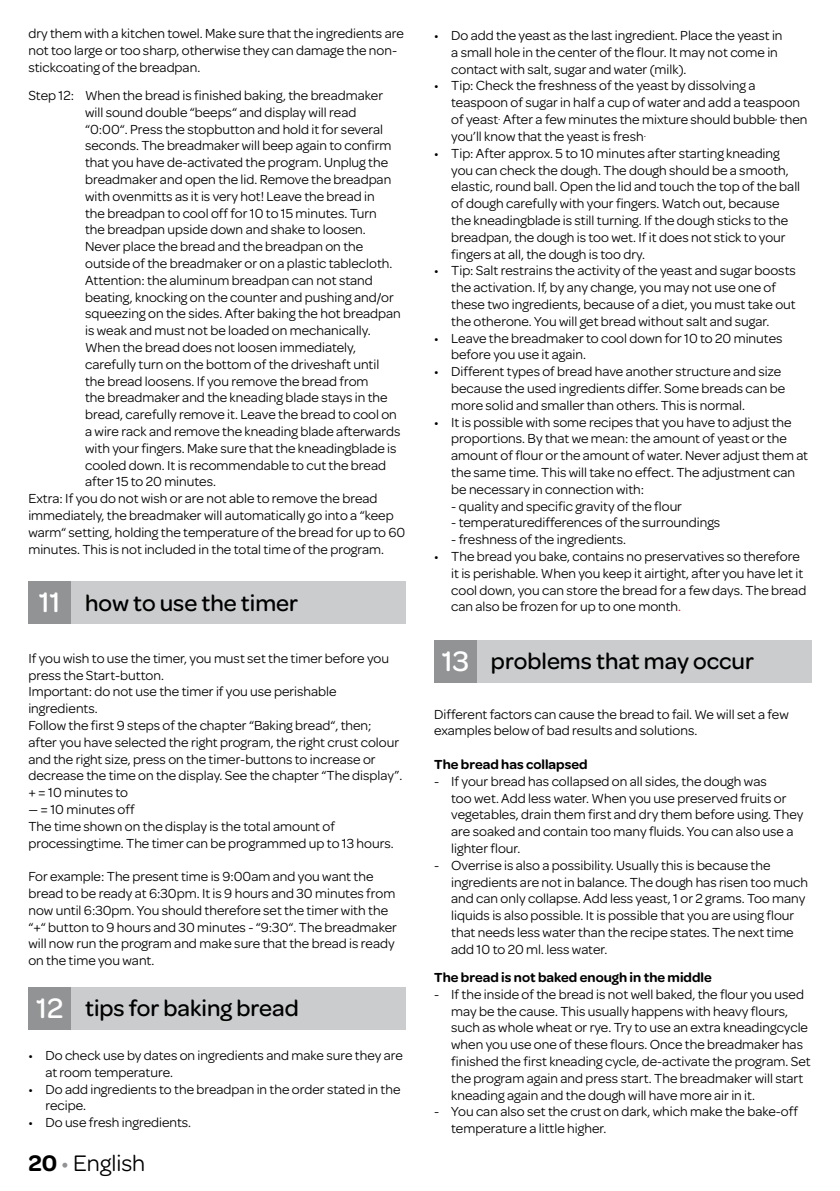
<style>
.page{position:relative;width:840px;height:1191px;background:#fff}
.page>*{position:absolute;margin:0;border:0;box-sizing:border-box;transform-origin:0 0}
.t1{font:500 24px "Omnes";color:#000}
.t2{font:24px "Omnes";color:#000}
.t3{font:14px/16.8px "Omnes";color:#000}
.t4{font:600 14px "Omnes";color:#000}
.s1{font-size:30px;color:#fff}
.s2{font-weight:600}
.s3{color:#929395}
.s4{color:#cd071e}
</style>
<div class="page">
<div style="left:57px;top:581px;width:348px;height:43px;background:#cacccd"></div>
<div style="left:28px;top:581px;width:43px;height:43px;background:#929395"></div>
<div style="left:57px;top:986px;width:348px;height:43px;background:#cacccd"></div>
<div style="left:28px;top:986px;width:43px;height:43px;background:#929395"></div>
<div style="left:462px;top:640px;width:349px;height:42px;background:#cacccd"></div>
<div style="left:434px;top:640px;width:42px;height:42px;background:#929395"></div>
<p class="t3" style="left:28px;top:24px;width:377px">dry them with a kitchen towel. Make sure that the ingredients are not too large or too sharp, otherwise they can damage the non&shy;stickcoating of the breadpan.</p>
<p class="t3" style="left:28px;top:86px;width:356px">Step 12: When the bread is finished baking, the breadmaker</p>
<p class="t3" style="left:85px;top:103px;width:272px">will sound double “beeps“ and display will read</p>
<p class="t3" style="left:85px;top:120px;width:299px">“0:00“. Press the stopbutton and hold it for several</p>
<p class="t3" style="left:85px;top:136px;width:307px">seconds. The breadmaker will beep again to confirm</p>
<p class="t3" style="left:85px;top:153px;width:304px">that you have de-activated the program. Unplug the</p>
<p class="t3" style="left:85px;top:170px;width:307px">breadmaker and open the lid. Remove the breadpan</p>
<p class="t3" style="left:85px;top:187px;width:291px">with ovenmitts as it is very hot! Leave the bread in</p>
<p class="t3" style="left:85px;top:204px;width:293px">the breadpan to cool off for 10 to 15 minutes. Turn</p>
<p class="t3" style="left:85px;top:220px;width:282px">the breadpan upside down and shake to loosen.</p>
<p class="t3" style="left:85px;top:237px;width:279px">Never place the bread and the breadpan on the</p>
<p class="t3" style="left:85px;top:254px;width:308px">outside of the breadmaker or on a plastic tablecloth.</p>
<p class="t3" style="left:85px;top:271px;width:289px">Attention: the aluminum breadpan can not stand</p>
<p class="t3" style="left:85px;top:288px;width:310px">beating, knocking on the counter and pushing and/or</p>
<p class="t3" style="left:85px;top:304px;width:317px">squeezing on the sides. After baking the hot breadpan</p>
<p class="t3" style="left:85px;top:321px;width:287px">is weak and must not be loaded on mechanically.</p>
<p class="t3" style="left:85px;top:338px;width:272px">When the bread does not loosen immediately,</p>
<p class="t3" style="left:85px;top:355px;width:295px">carefully turn on the bottom of the driveshaft until</p>
<p class="t3" style="left:85px;top:372px;width:285px">the bread loosens. If you remove the bread from</p>
<p class="t3" style="left:85px;top:388px;width:304px">the breadmaker and the kneading blade stays in the</p>
<p class="t3" style="left:85px;top:405px;width:313px">bread, carefully remove it. Leave the bread to cool on</p>
<p class="t3" style="left:85px;top:422px;width:316px">a wire rack and remove the kneading blade afterwards</p>
<p class="t3" style="left:85px;top:439px;width:313px">with your fingers. Make sure that the kneadingblade is</p>
<p class="t3" style="left:85px;top:456px;width:302px">cooled down. It is recommendable to cut the bread</p>
<p class="t3" style="left:85px;top:472px;width:132px">after 15 to 20 minutes.</p>
<p class="t3" style="left:28px;top:489px;width:350px">Extra: If you do not wish or are not able to remove the bread</p>
<p class="t3" style="left:28px;top:506px;width:366px">immediately, the breadmaker will automatically go into a “keep</p>
<p class="t3" style="left:28px;top:523px;width:378px">warm“ setting, holding the temperature of the bread for up to 60</p>
<p class="t3" style="left:28px;top:540px;width:357px">minutes. This is not included in the total time of the program.</p>
<h1 class="t1" style="left:39px;top:586px;width:261px"><span class="s1">11</span> how to use the timer</h1>
<p class="t3" style="left:28px;top:649px;width:375px">If you wish to use the timer, you must set the timer before you press the Start-button.<br>Important: do not use the timer if you use perishable ingredients.<br>Follow the first 9 steps of the chapter “Baking bread“, then; after you have selected the right program, the right crust colour and the right size, press on the timer-buttons to increase or decrease the time on the display. See the chapter “The display”. + = 10 minutes to</p>
<p class="t3" style="left:28px;top:800px;width:367px">— = 10 minutes off<br>The time shown on the display is the total amount of processingtime. The timer can be programmed up to 13 hours.</p>
<p class="t3" style="left:28px;top:867px;width:370px">For example: The present time is 9:00am and you want the bread to be ready at 6:30pm. It is 9 hours and 30 minutes from now until 6:30pm. You should therefore set the timer with the “+“ button to 9 hours and 30 minutes - “9:30“. The breadmaker will now run the program and make sure that the bread is ready on the time you want.</p>
<h1 class="t1" style="left:36px;top:991px;width:264px"><span class="s1">12</span> tips for baking bread</h1>
<p class="t3" style="left:45px;top:1046px;width:359px;text-indent:-17px">• Do check use by dates on ingredients and make sure they are at room temperature.</p>
<p class="t3" style="left:45px;top:1079px;width:356px;text-indent:-17px">• Do add ingredients to the breadpan in the order stated in the recipe.</p>
<p class="t3" style="left:28px;top:1113px;width:164px">• Do use fresh ingredients.</p>
<h1 class="t2" style="left:28px;top:1146px;width:118px"><span class="s2">20</span> <span class="s3">•</span> English</h1>
<p class="t3" style="left:451px;top:26px;width:333px;text-indent:-17px">• Do add the yeast as the last ingredient. Place the yeast in a small hole in the center of the flour. It may not come in contact with salt, sugar and water (milk).</p>
<p class="t3" style="left:451px;top:77px;width:357px;text-indent:-17px">• Tip: Check the freshness of the yeast by dissolving a teaspoon of sugar in half a cup of water and add a teaspoon of yeast. After a few minutes the mixture should bubble, then you’ll know that the yeast is fresh.</p>
<p class="t3" style="left:451px;top:144px;width:350px;text-indent:-17px">• Tip: After approx. 5 to 10 minutes after starting kneading you can check the dough. The dough should be a smooth, elastic, round ball. Open the lid and touch the top of the ball of dough carefully with your fingers. Watch out, because the kneadingblade is still turning. If the dough sticks to the breadpan, the dough is too wet. If it does not stick to your fingers at all, the dough is too dry.</p>
<p class="t3" style="left:451px;top:261px;width:346px;text-indent:-17px">• Tip: Salt restrains the activity of the yeast and sugar boosts the activation. If, by any change, you may not use one of these two ingredients, because of a diet, you must take out the otherone. You will get bread without salt and sugar.</p>
<p class="t3" style="left:451px;top:329px;width:332px;text-indent:-17px">• Leave the breadmaker to cool down for 10 to 20 minutes before you use it again.</p>
<p class="t3" style="left:451px;top:362px;width:335px;text-indent:-17px">• Different types of bread have another structure and size because the used ingredients differ. Some breads can be more solid and smaller than others. This is normal.</p>
<p class="t3" style="left:451px;top:413px;width:358px;text-indent:-17px">• It is possible with some recipes that you have to adjust the proportions. By that we mean: the amount of yeast or the amount of flour or the amount of water. Never adjust them at the same time. This will take no effect. The adjustment can be necessary in connection with:</p>
<p class="t3" style="left:451px;top:497px;width:232px">- quality and specific gravity of the flour</p>
<p class="t3" style="left:451px;top:513px;width:270px">- temperaturedifferences of the surroundings</p>
<p class="t3" style="left:451px;top:530px;width:176px">- freshness of the ingredients.</p>
<p class="t3" style="left:451px;top:547px;width:356px;text-indent:-17px">• The bread you bake, contains no preservatives so therefore it is perishable. When you keep it airtight, after you have let it cool down, you can store the bread for a few days. The bread can also be frozen for up to one month<span class="s4">.</span></p>
<h1 class="t1" style="left:441px;top:645px;width:313px"><span class="s1">13</span> problems that may occur</h1>
<p class="t3" style="left:434px;top:704px;width:356px">Different factors can cause the bread to fail. We will set a few examples below of bad results and solutions.</p>
<p class="t4" style="left:434px;top:754px;width:155px">The bread has collapsed</p>
<p class="t3" style="left:451px;top:772px;width:353px;text-indent:-17px">- If your bread has collapsed on all sides, the dough was<br>too wet. Add less water. When you use preserved fruits or vegetables, drain them first and dry them before using. They are soaked and contain too many fluids. You can also use a lighter flour.</p>
<p class="t3" style="left:451px;top:856px;width:358px;text-indent:-17px">- Overrise is also a possibility. Usually this is because the ingredients are not in balance. The dough has risen too much and can only collapse. Add less yeast, 1 or 2 grams. Too many liquids is also possible. It is possible that you are using flour that needs less water than the recipe states. The next time add 10 to 20 ml. less water.</p>
<p class="t4" style="left:434px;top:967px;width:279px">The bread is not baked enough in the middle</p>
<p class="t3" style="left:451px;top:985px;width:361px;text-indent:-17px">- If the inside of the bread is not well baked, the flour you used may be the cause. This usually happens with heavy flours, such as whole wheat or rye. Try to use an extra kneadingcycle when you use one of these flours. Once the breadmaker has finished the first kneading cycle, de-activate the program. Set the program again and press start. The breadmaker will start kneading again and the dough will have more air in it.</p>
<p class="t3" style="left:451px;top:1102px;width:348px;text-indent:-17px">- You can also set the crust on dark, which make the bake-off temperature a little higher.</p>
</div>
